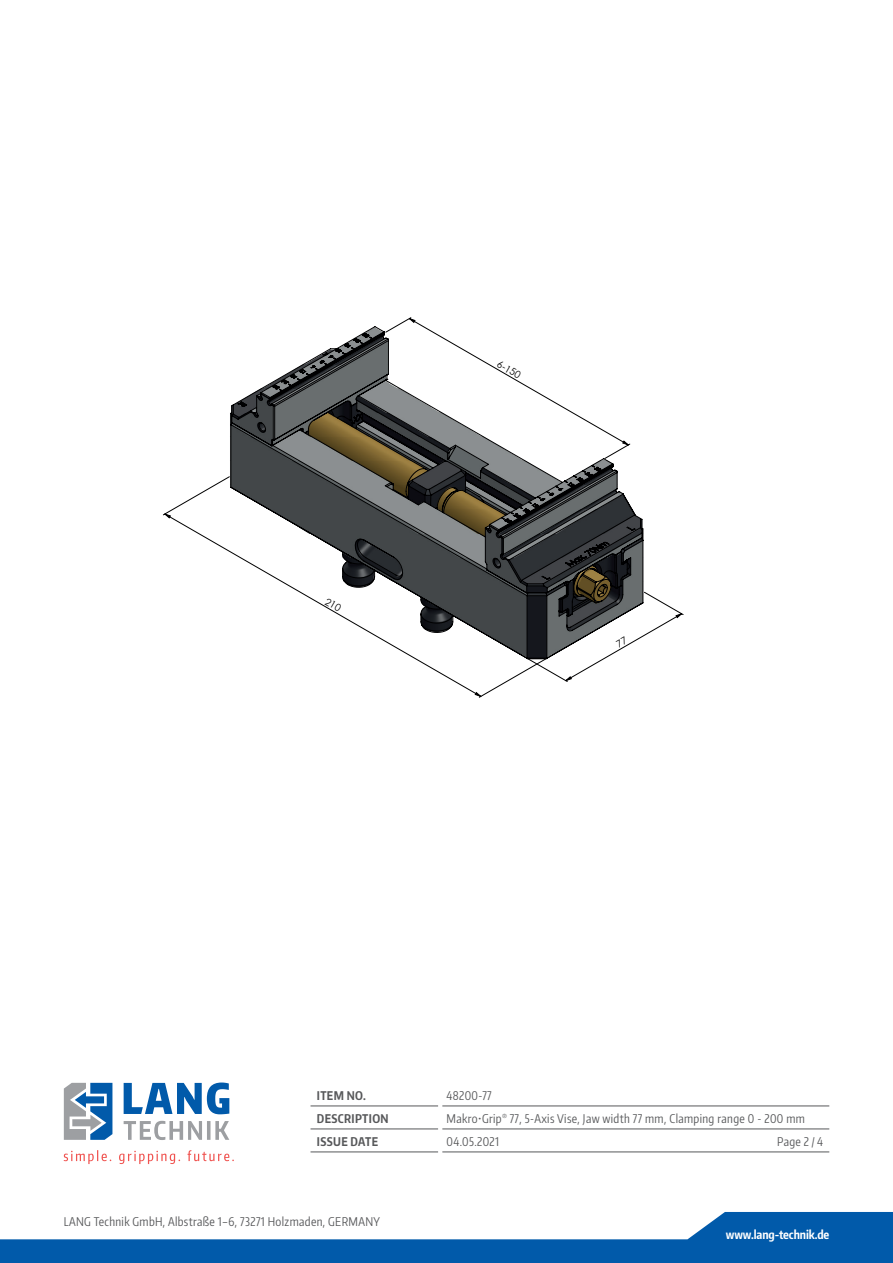
<style>
.page{position:relative;width:893px;height:1263px;background:#fff}
.page>*{position:absolute;margin:0;border:0;box-sizing:border-box;transform-origin:0 0}
.t1{font:12px "Encode Sans Compressed";letter-spacing:.03em;color:#57585a}
.t2{font:700 12px "Encode Sans Compressed";letter-spacing:.03em;color:#57585a}
.t3{font:700 12px "Encode Sans Compressed";letter-spacing:-.01em;color:#fff}
.t4{font:9.9px "Century Gothic";color:#000001}
</style>
<div class="page">
<svg style="left:0;top:1212px;width:893px;height:51px;fill:#015aaa"></svg>
<svg style="left:124px;top:1082px;width:105px;height:32px"></svg>
<svg style="left:124px;top:1121px;width:105px;height:19px"></svg>
<svg style="left:64px;top:1083px;width:48px;height:57px"></svg>
<svg style="left:64px;top:1150px;width:170px;height:14px"></svg>
<hr style="left:311px;top:1106px;width:127px;height:1px;background:#57585a">
<hr style="left:442px;top:1106px;width:387px;height:1px;background:#57585a">
<hr style="left:311px;top:1129px;width:127px;height:1px;background:#57585a">
<hr style="left:442px;top:1129px;width:387px;height:1px;background:#57585a">
<hr style="left:311px;top:1152px;width:127px;height:1px;background:#57585a">
<hr style="left:442px;top:1152px;width:387px;height:1px;background:#57585a">
<svg style="left:165px;top:514px;width:316px;height:182px"></svg>
<svg style="left:230px;top:326px;width:414px;height:333px"></svg>
<svg style="left:324px;top:597px;width:18px;height:15px"></svg>
<svg style="left:528px;top:592px;width:156px;height:90px"></svg>
<p class="t4" style="left:501px;top:357px;width:27px;rotate:30deg">6-150</p>
<p class="t2" style="left:317px;top:1087px;width:51px">ITEM NO.</p>
<p class="t1" style="left:447px;top:1087px;width:47px">48200-77</p>
<p class="t2" style="left:317px;top:1110px;width:73px">DESCRIPTION</p>
<p class="t1" style="left:447px;top:1110px;width:360px">Makro•Grip<sup>®</sup> 77, 5-Axis Vise, Jaw width 77 mm, Clamping range 0 - 200 mm</p>
<p class="t2" style="left:317px;top:1133px;width:63px">ISSUE DATE</p>
<p class="t1" style="left:447px;top:1133px;width:54px">04.05.2021</p>
<p class="t1" style="left:777px;top:1133px;width:47px">Page 2 / 4</p>
<p class="t1" style="left:64px;top:1213px;width:318px">LANG Technik GmbH, Albstraße 1–6, 73271 Holzmaden, GERMANY</p>
<p class="t3" style="left:726px;top:1227px;width:105px">www.lang-technik.de</p>
</div>
